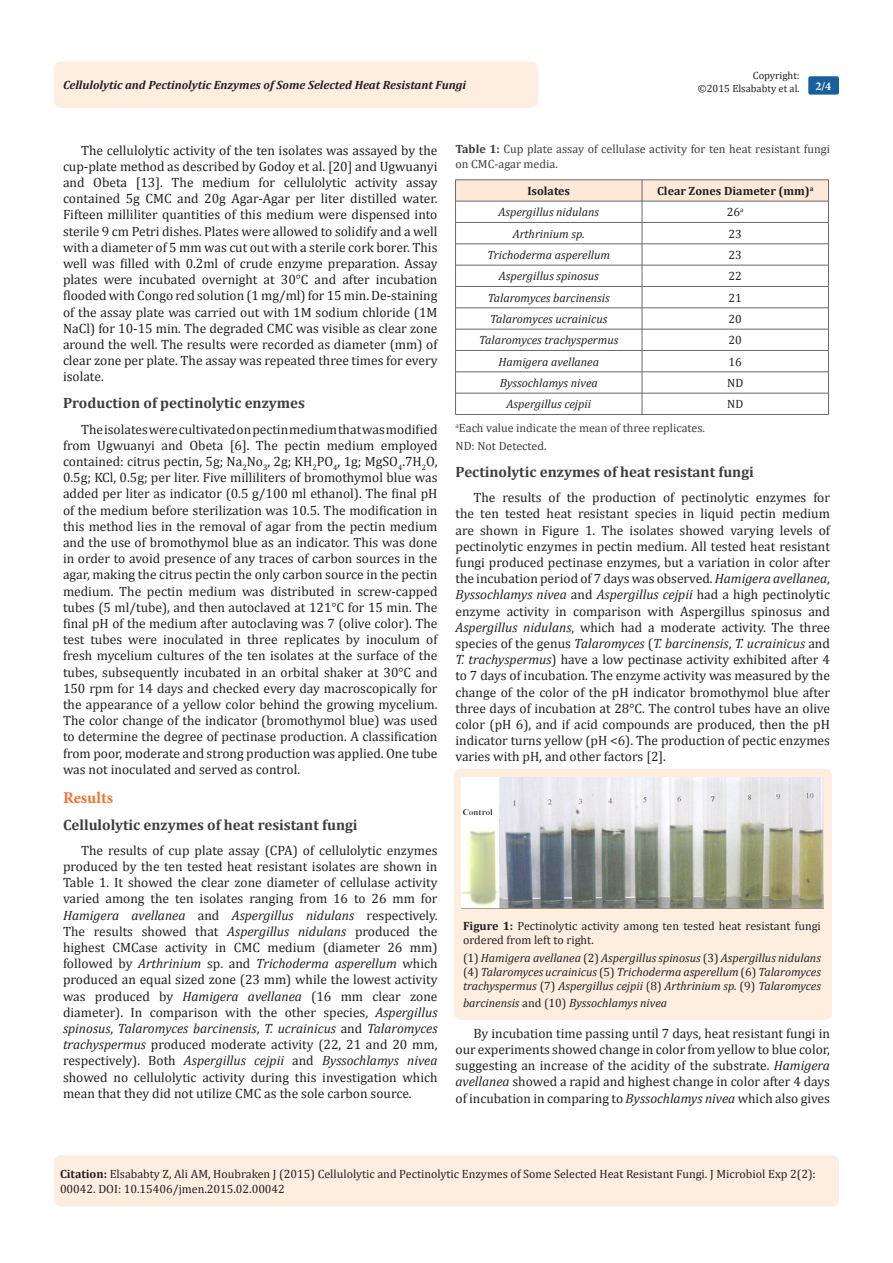
<style>
.page{position:relative;width:893px;height:1263px;background:#fff}
.page>*{position:absolute;margin:0;border:0;box-sizing:border-box;transform-origin:0 0}
.t1{font:700 16.5px "Minion Pro";color:#f37331}
.t2{font:700 15px "Cambria";color:#3e3e3f}
.t3{font:13.5px/16.2px "Cambria";color:#231f20;text-align:justify}
.t4{font:italic 12px/14.4px "Cambria";color:#231f20;text-align:justify}
.Citation{font:12px/14.4px "Cambria";color:#231f20}
.t5{font:12px/14.4px "Cambria";color:#3e3e3f}
.t6{font:italic 700 12px "Cambria";color:#231f20}
.t7{font:700 12px "Cambria";color:#231f20}
.t8{font:700 12px "Minion Pro";color:#fff}
.t9{font:10.5px "Cambria";color:#231f20}
.s1{font-style:italic}
.s2{font-weight:700}
.s3{font-style:normal}
</style>
<div class="page">
<div style="left:454px;top:769px;width:378px;height:251px;background:#feeee0;border-radius:7px"></div>
<div style="left:54px;top:61px;width:484px;height:47px;background:#feeee0;border-radius:8px"></div>
<div style="left:54px;top:1155px;width:785px;height:51px;background:#feeee0;border-radius:7px"></div>
<svg style="left:455px;top:180px;width:374px;height:234px"></svg>
<hr style="left:455px;top:414px;width:187px;height:1px;background:#69696c">
<hr style="left:642px;top:414px;width:186px;height:1px;background:#69696c">
<img style="left:462px;top:778px;width:362px;height:130px">
<div style="left:808px;top:76px;width:31px;height:19px;background:#18609d;border-radius:2px"></div>
<p class="t6" style="left:63px;top:77px;width:405px">Cellulolytic and Pectinolytic Enzymes of Some Selected Heat Resistant Fungi</p>
<p class="t9" style="left:753px;top:69px;width:48px">Copyright:</p>
<p class="t9" style="left:698px;top:82px;width:103px">©2015 Elsababty et al.</p>
<p class="t8" style="left:815px;top:78px;width:17px">2/4</p>
<p class="t3" style="left:63px;top:142px;width:376px;text-indent:18px">The cellulolytic activity of the ten isolates was assayed by the cup-plate method as described by Godoy et al. [20] and Ugwuanyi and Obeta [13]. The medium for cellulolytic activity assay contained 5g CMC and 20g Agar-Agar per liter distilled water.<br>Fifteen milliliter quantities of this medium were dispensed into sterile 9 cm Petri dishes. Plates were allowed to solidify and a well with a diameter of 5 mm was cut out with a sterile cork borer. This well was filled with 0.2ml of crude enzyme preparation. Assay plates were incubated overnight at 30°C and after incubation flooded with Congo red solution (1 mg/ml) for 15 min. De-staining of the assay plate was carried out with 1M sodium chloride (1M NaCl) for 10-15 min. The degraded CMC was visible as clear zone around the well. The results were recorded as diameter (mm) of clear zone per plate. The assay was repeated three times for every isolate.</p>
<p class="t2" style="left:63px;top:393px;width:244px">Production of pectinolytic enzymes</p>
<p class="t3" style="left:63px;top:421px;width:376px;text-indent:18px">The isolates were cultivated on pectin medium that was modified from Ugwuanyi and Obeta [6]. The pectin medium employed contained: citrus pectin, 5g; Na<sub>2</sub>No<sub>3</sub>, 2g; KH<sub>2</sub>PO<sub>4</sub>, 1g; MgSO<sub>4</sub>.7H<sub>2</sub>O, 0.5g; KCl, 0.5g; per liter. Five milliliters of bromothymol blue was added per liter as indicator (0.5 g/100 ml ethanol). The final pH of the medium before sterilization was 10.5. The modification in this method lies in the removal of agar from the pectin medium and the use of bromothymol blue as an indicator. This was done in order to avoid presence of any traces of carbon sources in the agar, making the citrus pectin the only carbon source in the pectin medium. The pectin medium was distributed in screw-capped tubes (5 ml/tube), and then autoclaved at 121°C for 15 min. The final pH of the medium after autoclaving was 7 (olive color). The test tubes were inoculated in three replicates by inoculum of fresh mycelium cultures of the ten isolates at the surface of the tubes, subsequently incubated in an orbital shaker at 30°C and 150 rpm for 14 days and checked every day macroscopically for the appearance of a yellow color behind the growing mycelium.<br>The color change of the indicator (bromothymol blue) was used to determine the degree of pectinase production. A classification from poor, moderate and strong production was applied. One tube was not inoculated and served as control.</p>
<p class="t1" style="left:63px;top:786px;width:51px">Results</p>
<p class="t2" style="left:63px;top:814px;width:296px">Cellulolytic enzymes of heat resistant fungi</p>
<p class="t3" style="left:63px;top:842px;width:376px;text-indent:18px">The results of cup plate assay (CPA) of cellulolytic enzymes produced by the ten tested heat resistant isolates are shown in Table 1. It showed the clear zone diameter of cellulase activity varied among the ten isolates ranging from 16 to 26 mm for <span class="s1">Hamigera avellanea</span> and <span class="s1">Aspergillus nidulans</span> respectively.<br>The results showed that <span class="s1">Aspergillus nidulans</span> produced the highest CMCase activity in CMC medium (diameter 26 mm) followed by <span class="s1">Arthrinium</span> sp. and <span class="s1">Trichoderma asperellum</span> which produced an equal sized zone (23 mm) while the lowest activity was produced by <span class="s1">Hamigera avellanea</span> (16 mm clear zone diameter). In comparison with the other species, <span class="s1">Aspergillus spinosus</span>, <span class="s1">Talaromyces barcinensis</span>, <span class="s1">T. ucrainicus</span> and <span class="s1">Talaromyces trachyspermus</span> produced moderate activity (22, 21 and 20 mm, respectively). Both <span class="s1">Aspergillus cejpii</span> and <span class="s1">Byssochlamys nivea </span>showed no cellulolytic activity during this investigation which mean that they did not utilize CMC as the sole carbon source.</p>
<p class="t5" style="left:455px;top:142px;width:376px"><span class="s2">Table 1:</span> Cup plate assay of cellulase activity for ten heat resistant fungi on CMC-agar media.</p>
<p class="t7" style="left:527px;top:183px;width:44px">Isolates</p>
<p class="t7" style="left:657px;top:183px;width:158px">Clear Zones Diameter (mm)<sup>a</sup></p>
<p class="t4" style="left:498px;top:205px;width:102px">Aspergillus nidulans</p>
<p class="Citation" style="left:727px;top:205px;width:18px">26<sup>a</sup></p>
<p class="t4" style="left:513px;top:226px;width:73px">Arthrinium sp.</p>
<p class="Citation" style="left:729px;top:226px;width:15px">23</p>
<p class="t4" style="left:487px;top:247px;width:124px">Trichoderma asperellum</p>
<p class="Citation" style="left:729px;top:248px;width:15px">23</p>
<p class="t4" style="left:499px;top:269px;width:102px">Aspergillus spinosus</p>
<p class="Citation" style="left:729px;top:269px;width:15px">22</p>
<p class="t4" style="left:488px;top:290px;width:123px">Talaromyces barcinensis</p>
<p class="Citation" style="left:729px;top:290px;width:15px">21</p>
<p class="t4" style="left:490px;top:311px;width:119px">Talaromyces ucrainicus</p>
<p class="Citation" style="left:729px;top:312px;width:15px">20</p>
<p class="t4" style="left:479px;top:333px;width:141px">Talaromyces trachyspermus</p>
<p class="Citation" style="left:729px;top:333px;width:15px">20</p>
<p class="t4" style="left:498px;top:354px;width:102px">Hamigera avellanea</p>
<p class="Citation" style="left:729px;top:354px;width:15px">16</p>
<p class="t4" style="left:500px;top:375px;width:100px">Byssochlamys nivea</p>
<p class="Citation" style="left:727px;top:376px;width:18px">ND</p>
<p class="t4" style="left:507px;top:397px;width:86px">Aspergillus cejpii</p>
<p class="Citation" style="left:727px;top:397px;width:18px">ND</p>
<p class="t5" style="left:455px;top:421px;width:251px"><sup>a</sup>Each value indicate the mean of three replicates.</p>
<p class="t5" style="left:455px;top:439px;width:92px">ND: Not Detected.</p>
<p class="t2" style="left:455px;top:461px;width:300px">Pectinolytic enzymes of heat resistant fungi</p>
<p class="t3" style="left:455px;top:489px;width:376px;text-indent:18px">The results of the production of pectinolytic enzymes for the ten tested heat resistant species in liquid pectin medium are shown in Figure 1. The isolates showed varying levels of pectinolytic enzymes in pectin medium. All tested heat resistant fungi produced pectinase enzymes, but a variation in color after the incubation period of 7 days was observed. <span class="s1">Hamigera avellanea</span>, <span class="s1">Byssochlamys nivea</span> and <span class="s1">Aspergillus cejpii</span> had a high pectinolytic enzyme activity in comparison with Aspergillus spinosus and <span class="s1">Aspergillus nidulans</span>, which had a moderate activity. The three species of the genus <span class="s1">Talaromyces</span> (<span class="s1">T. barcinensis</span>, <span class="s1">T. ucrainicus</span> and <span class="s1">T. trachyspermus</span>) have a low pectinase activity exhibited after 4 to 7 days of incubation. The enzyme activity was measured by the change of the color of the pH indicator bromothymol blue after three days of incubation at 28°C. The control tubes have an olive color (pH 6), and if acid compounds are produced, then the pH indicator turns yellow (pH &lt;6). The production of pectic enzymes varies with pH, and other factors [2].</p>
<p class="Citation" style="left:463px;top:918px;width:359px"><span class="s2">Figure 1:</span> Pectinolytic activity among ten tested heat resistant fungi ordered from left to right.</p>
<p class="t4" style="left:463px;top:950px;width:359px"><span class="s3">(1)</span> Hamigera avellanea <span class="s3">(2)</span> Aspergillus spinosus <span class="s3">(3)</span> Aspergillus nidulans <span class="s3">(4)</span> Talaromyces ucrainicus <span class="s3">(5)</span> Trichoderma asperellum <span class="s3">(6)</span> Talaromyces trachyspermus <span class="s3">(7)</span> Aspergillus cejpii <span class="s3">(8)</span> Arthrinium sp. <span class="s3">(9)</span> Talaromyces</p>
<p class="t4" style="left:463px;top:995px;width:206px">barcinensis <span class="s3">and (10)</span> Byssochlamys nivea</p>
<p class="t3" style="left:455px;top:1025px;width:376px;text-indent:18px">By incubation time passing until 7 days, heat resistant fungi in our experiments showed change in color from yellow to blue color, suggesting an increase of the acidity of the substrate. <span class="s1">Hamigera avellanea</span> showed a rapid and highest change in color after 4 days of incubation in comparing to <span class="s1">Byssochlamys nivea</span> which also gives</p>
<p class="Citation" style="left:60px;top:1167px;width:757px"><span class="s2">Citation:</span> Elsababty Z, Ali AM, Houbraken J (2015) Cellulolytic and Pectinolytic Enzymes of Some Selected Heat Resistant Fungi. J Microbiol Exp 2(2):<br>00042. DOI: 10.15406/jmen.2015.02.00042</p>
</div>
